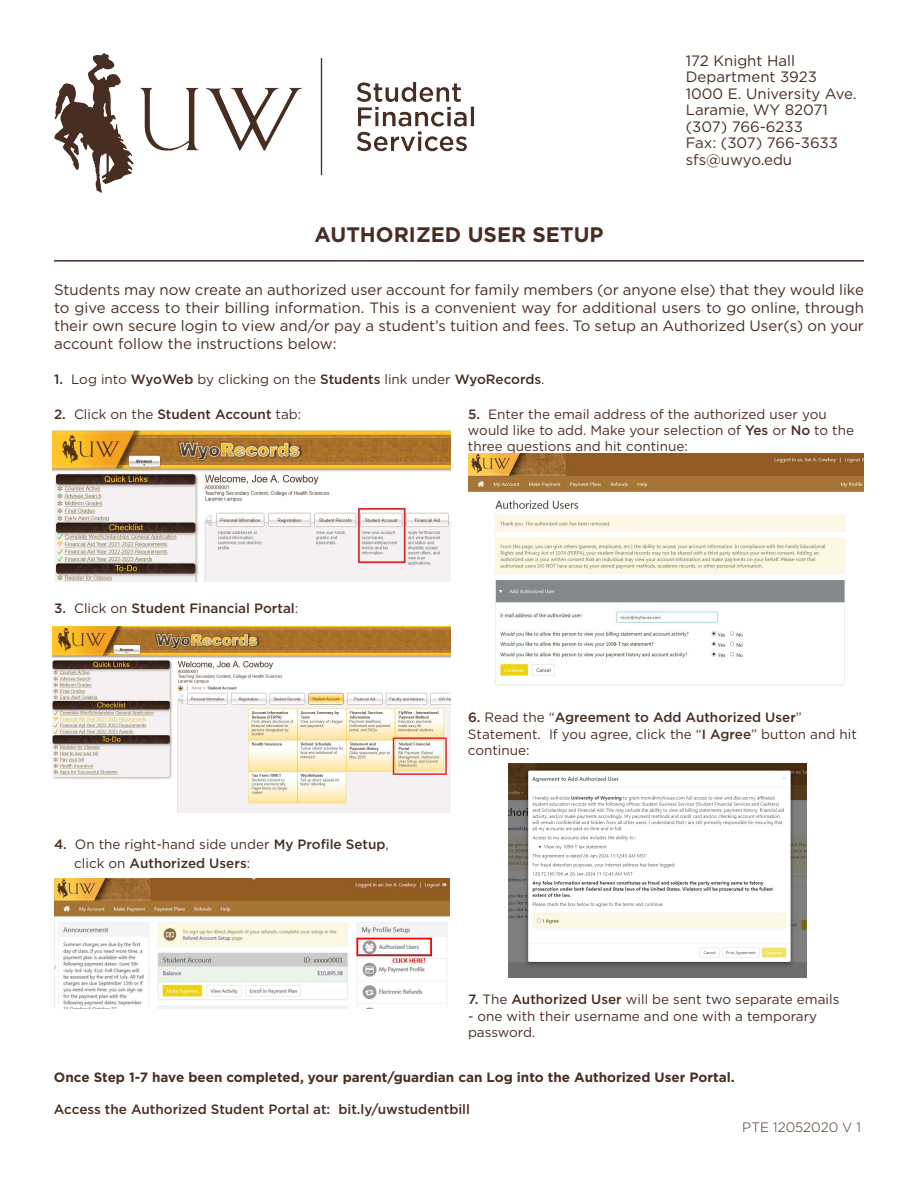
<style>
.page{position:relative;width:918px;height:1188px;background:#fff}
.page>*{position:absolute;margin:0;border:0;box-sizing:border-box;transform-origin:0 0}
.t1{font:700 21px "Gotham";color:#482d23}
.t2{font:15px/18px "Gotham";color:#482d23;text-align:justify}
.t3{font:13.5px/16.2px "Gotham";color:#482d23}
.t4{font:500 13.5px "Gotham";color:#482d23}
.t5{font:700 13.5px "Gotham";color:#482d23}
.t6{font:300 13.5px "Gotham";color:#482d23}
.s1{font-weight:500}
.s2{font-weight:400}
</style>
<div class="page">
<img style="left:54px;top:54px;width:421px;height:139px">
<hr style="left:54px;top:260px;width:810px;height:2px;background:#482d23">
<img style="left:54px;top:879px;width:396px;height:129px">
<img style="left:468px;top:454px;width:396px;height:232px">
<img style="left:509px;top:763px;width:297px;height:214px">
<img style="left:52px;top:430px;width:399px;height:151px">
<img style="left:52px;top:627px;width:398px;height:186px">
<p class="t1" style="left:314px;top:220px;width:291px">AUTHORIZED USER SETUP</p>
<p class="t2" style="left:686px;top:51px;width:111px">172 Knight Hall</p>
<p class="t2" style="left:686px;top:68px;width:133px">Department 3923</p>
<p class="t2" style="left:686px;top:84px;width:172px">1000 E. University Ave.</p>
<p class="t2" style="left:686px;top:101px;width:144px">Laramie, WY 82071</p>
<p class="t2" style="left:686px;top:117px;width:119px">(307) 766-6233</p>
<p class="t2" style="left:686px;top:134px;width:154px">Fax: (307) 766-3633</p>
<p class="t2" style="left:686px;top:150px;width:108px">sfs@uwyo.edu</p>
<p class="t2" style="left:54px;top:281px;width:812px">Students may now create an authorized user account for family members (or anyone else) that they would like to give access to their billing information. This is a convenient way for additional users to go online, through their own secure login to view and/or pay a student’s tuition and fees. To setup an Authorized User(s) on your account follow the instructions below:</p>
<p class="t3" style="left:54px;top:371px;width:492px"><span class="s1">1.</span> Log into <span class="s1">WyoWeb</span> by clicking on the <span class="s1">Students</span> link under <span class="s1">WyoRecords</span>.</p>
<p class="t4" style="left:54px;top:405px;width:249px">2. <span class="s2">Click on the</span> Student Account <span class="s2">tab:</span></p>
<p class="t3" style="left:468px;top:406px;width:388px"><span class="s1">5.</span> Enter the email address of the authorized user you would like to add. Make your selection of <span class="s1">Yes</span> or <span class="s1">No</span> to the three questions and hit continue:</p>
<p class="t4" style="left:54px;top:599px;width:246px">3. <span class="s2">Click on</span> Student Financial Portal<span class="s2">:</span></p>
<p class="t3" style="left:74px;top:834px;width:316px;line-height:19.2px;text-indent:-20px"><span class="s1">4.</span> On the right-hand side under <span class="s1">My Profile Setup</span>, click on <span class="s1">Authorized Users</span>:</p>
<p class="t3" style="left:468px;top:709px;width:390px"><span class="s1">6.</span> Read the “<span class="s1">Agreement to Add Authorized User</span>”<br>Statement. If you agree, click the “<span class="s1">I Agree</span>” button and hit continue:</p>
<p class="t3" style="left:468px;top:991px;width:373px"><span class="s1">7.</span> The <span class="s1">Authorized User</span> will be sent two separate emails</p>
<p class="t3" style="left:468px;top:1007px;width:351px">- one with their username and one with a temporary password.</p>
<p class="t5" style="left:54px;top:1068px;width:682px">Once Step 1-7 have been completed, your parent/guardian can Log into the Authorized User Portal.</p>
<p class="t4" style="left:54px;top:1101px;width:418px">Access the Authorized Student Portal at: bit.ly/uwstudentbill</p>
<p class="t6" style="left:742px;top:1119px;width:120px">PTE 12052020 V 1</p>
</div>
